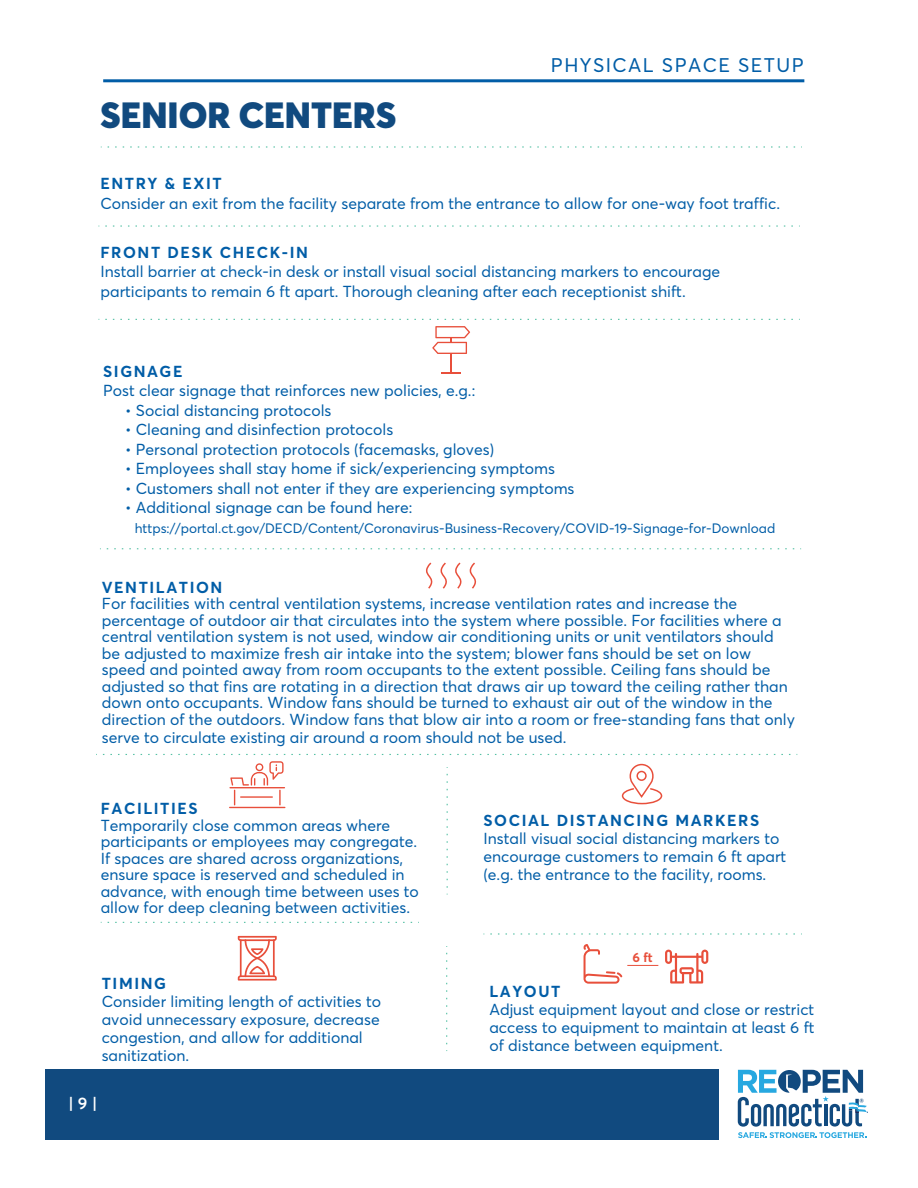
<style>
.page{position:relative;width:918px;height:1188px;background:#fff}
.page>*{position:absolute;margin:0;border:0;box-sizing:border-box;transform-origin:0 0}
.t1{font:900 36px "Averta PE";color:#114a7f}
.t2{font:19.5px "Averta PE";letter-spacing:.075em;color:#015da7}
.t3{font:600 16.5px "Averta PE";color:#fff}
.t4{font:15.75px/16.5px "Averta PE";color:#015da7}
.t5{font:700 15.75px "Averta PE";letter-spacing:.1em;color:#015da7}
.t6{font:13.5px "Averta PE";color:#015da7}
.t7{font:700 13.05px "Averta PE";color:#e84f3b}
</style>
<div class="page">
<hr style="left:103px;top:79px;width:701px;height:3px;background:#015da7">
<div style="left:46px;top:1069px;width:673px;height:71px;background:#114a7f"></div>
<svg style="left:738px;top:1070px;width:129px;height:68px"></svg>
<svg style="left:108px;top:146px;width:694px;height:2px"></svg>
<svg style="left:99px;top:225px;width:701px;height:2px"></svg>
<svg style="left:99px;top:319px;width:701px;height:1px"></svg>
<svg style="left:103px;top:754px;width:695px;height:1px"></svg>
<svg style="left:107px;top:548px;width:694px;height:1px"></svg>
<svg style="left:426px;top:562px;width:51px;height:27px"></svg>
<svg style="left:484px;top:933px;width:318px;height:2px"></svg>
<svg style="left:447px;top:767px;width:1px;height:121px"></svg>
<svg style="left:446px;top:946px;width:1px;height:98px"></svg>
<svg style="left:621px;top:763px;width:42px;height:42px"></svg>
<svg style="left:108px;top:922px;width:311px;height:1px"></svg>
<svg style="left:432px;top:326px;width:38px;height:47px"></svg>
<svg style="left:238px;top:936px;width:39px;height:45px"></svg>
<hr style="left:240px;top:939px;width:2px;height:38px;background:#e84f3b">
<hr style="left:273px;top:939px;width:2px;height:38px;background:#e84f3b">
<svg style="left:229px;top:761px;width:56px;height:47px"></svg>
<svg style="left:583px;top:944px;width:39px;height:40px"></svg>
<svg style="left:665px;top:950px;width:43px;height:34px"></svg>
<hr style="left:627px;top:965px;width:31px;height:1px;background:#e84f3b">
<h1 class="t1" style="left:101px;top:90px;width:297px">SENIOR CENTERS</h1>
<p class="t2" style="left:551px;top:51px;width:254px">PHYSICAL SPACE SETUP</p>
<p class="t5" style="left:100px;top:173px;width:123px">ENTRY &amp; EXIT</p>
<p class="t4" style="left:100px;top:195px;width:681px">Consider an exit from the facility separate from the entrance to allow for one-way foot traffic.</p>
<p class="t5" style="left:100px;top:241px;width:209px">FRONT DESK CHECK-IN</p>
<p class="t4" style="left:100px;top:262px;width:621px;line-height:19.5px">Install barrier at check-in desk or install visual social distancing markers to encourage participants to remain 6 ft apart. Thorough cleaning after each receptionist shift.</p>
<p class="t5" style="left:103px;top:360px;width:81px">SIGNAGE</p>
<p class="t4" style="left:103px;top:382px;width:374px">Post clear signage that reinforces new policies, e.g.:</p>
<p class="t4" style="left:125px;top:401px;width:208px">• Social distancing protocols</p>
<p class="t4" style="left:125px;top:421px;width:270px">• Cleaning and disinfection protocols</p>
<p class="t4" style="left:125px;top:440px;width:370px">• Personal protection protocols (facemasks, gloves)</p>
<p class="t4" style="left:125px;top:460px;width:431px">• Employees shall stay home if sick/experiencing symptoms</p>
<p class="t4" style="left:125px;top:479px;width:451px">• Customers shall not enter if they are experiencing symptoms</p>
<p class="t4" style="left:125px;top:499px;width:289px">• Additional signage can be found here:</p>
<p class="t6" style="left:135px;top:519px;width:642px">https://portal.ct.gov/DECD/Content/Coronavirus-Business-Recovery/COVID-19-Signage-for-Download</p>
<p class="t5" style="left:102px;top:576px;width:122px">VENTILATION</p>
<p class="t4" style="left:102px;top:595px;width:695px">For facilities with central ventilation systems, increase ventilation rates and increase the percentage of outdoor air that circulates into the system where possible. For facilities where a central ventilation system is not used, window air conditioning units or unit ventilators should be adjusted to maximize fresh air intake into the system; blower fans should be set on low speed and pointed away from room occupants to the extent possible. Ceiling fans should be adjusted so that fins are rotating in a direction that draws air up toward the ceiling rather than down onto occupants. Window fans should be turned to exhaust air out of the window in the direction of the outdoors. Window fans that blow air into a room or free-standing fans that only</p>
<p class="t4" style="left:102px;top:728px;width:466px">serve to circulate existing air around a room should not be used.</p>
<p class="t5" style="left:101px;top:798px;width:98px">FACILITIES</p>
<p class="t4" style="left:101px;top:816px;width:320px">Temporarily close common areas where participants or employees may congregate.<br>If spaces are shared across organizations, ensure space is reserved and scheduled in advance, with enough time between uses to allow for deep cleaning between activities.</p>
<p class="t5" style="left:102px;top:972px;width:66px">TIMING</p>
<p class="t4" style="left:102px;top:992px;width:281px;line-height:18px">Consider limiting length of activities to avoid unnecessary exposure, decrease congestion, and allow for additional sanitization.</p>
<p class="t3" style="left:68px;top:1092px;width:30px">| 9 |</p>
<p class="t5" style="left:484px;top:809px;width:277px">SOCIAL DISTANCING MARKERS</p>
<p class="t4" style="left:484px;top:828px;width:304px;line-height:18px">Install visual social distancing markers to encourage customers to remain 6 ft apart (e.g. the entrance to the facility, rooms.</p>
<p class="t7" style="left:633px;top:948px;width:22px">6 ft</p>
<p class="t5" style="left:489px;top:980px;width:72px">LAYOUT</p>
<p class="t4" style="left:489px;top:1000px;width:327px;line-height:18px;text-align:justify">Adjust equipment layout and close or restrict access to equipment to maintain at least 6 ft of distance between equipment.</p>
</div>
